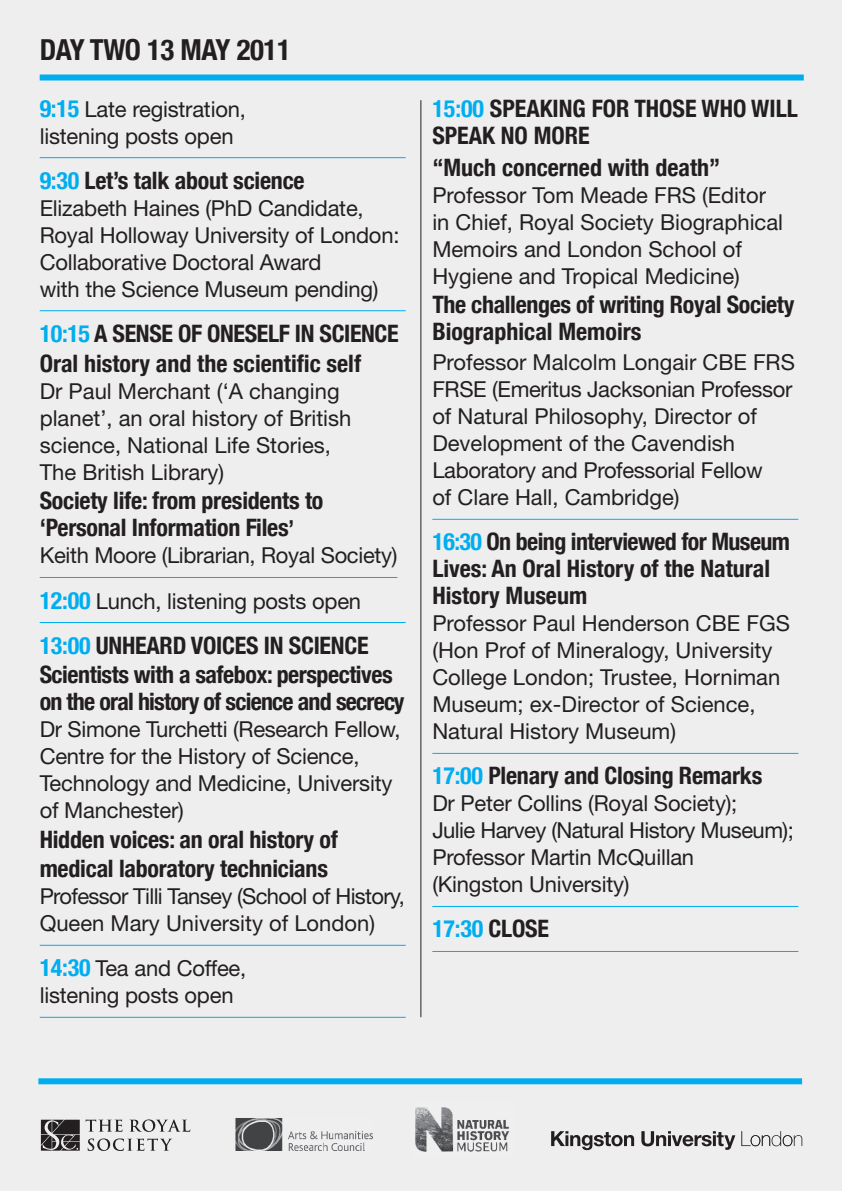
<style>
.page{position:relative;width:842px;height:1191px;background:#eeeeef}
.page>*{position:absolute;margin:0;border:0;box-sizing:border-box;transform-origin:0 0}
.t1{font:700 condensed 29px "Helvetica Neue";letter-spacing:-.015em;color:#231f20}
.t2{font:700 condensed 24px/27px "Helvetica Neue";letter-spacing:-.01em;color:#231f20}
.t3{font:700 condensed 24px "Helvetica Neue";letter-spacing:-.035em;color:#231f20}
.t4{font:700 condensed 24px "Helvetica Neue";letter-spacing:-.01em;color:#00aeef}
.t5{font:22px/27px "Helvetica Neue";letter-spacing:-.01em;color:#231f20}
.t6{font:22px/27px "Helvetica Neue";letter-spacing:-.03em;color:#231f20}
.s1{font-weight:700;font-stretch:condensed;font-size:24px;color:#00aeef}
.s2{color:#00aeef}
.s3{font-size:22px}
.s4{color:#231f20}
</style>
<div class="page">
<div style="left:40px;top:74px;width:764px;height:6px;background:#00aeef"></div>
<hr style="left:40px;top:157px;width:366px;height:1px;background:#00aeef">
<hr style="left:40px;top:310px;width:366px;height:1px;background:#00aeef">
<hr style="left:40px;top:577px;width:357px;height:1px;background:#00aeef">
<hr style="left:40px;top:622px;width:366px;height:1px;background:#00aeef">
<hr style="left:40px;top:944px;width:366px;height:1px;background:#00aeef">
<hr style="left:40px;top:1016px;width:366px;height:1px;background:#00aeef">
<hr style="left:432px;top:519px;width:366px;height:1px;background:#00aeef">
<hr style="left:432px;top:753px;width:366px;height:1px;background:#00aeef">
<hr style="left:432px;top:906px;width:366px;height:1px;background:#00aeef">
<hr style="left:432px;top:951px;width:366px;height:1px;background:#00aeef">
<svg style="left:551px;top:1131px;width:83px;height:19px"></svg>
<svg style="left:641px;top:1131px;width:94px;height:18px"></svg>
<svg style="left:741px;top:1131px;width:61px;height:15px"></svg>
<svg style="left:41px;top:1119px;width:149px;height:32px"></svg>
<img style="left:415px;top:1107px;width:95px;height:45px">
<img style="left:236px;top:1118px;width:137px;height:32px">
<div style="left:38px;top:1078px;width:764px;height:6px;background:#00aeef"></div>
<hr style="left:420px;top:100px;width:1px;height:917px;background:#231f20">
<h1 class="t1" style="left:40px;top:32px;width:253px">DAY TWO 13 MAY 2011</h1>
<p class="t5" style="left:40px;top:95px;width:208px"><span class="s1">9:15</span> Late registration, listening posts open</p>
<p class="t2" style="left:40px;top:166px;width:266px"><span class="s2">9:30</span> Let’s talk about science</p>
<p class="t5" style="left:40px;top:194px;width:361px">Elizabeth Haines (PhD Candidate, Royal Holloway University of London:<br>Collaborative Doctoral Award<br>with the Science Museum pending)</p>
<p class="t2" style="left:40px;top:318px;width:360px;line-height:29.8px"><span class="s2">10:15</span> A SENSE OF ONESELF IN SCIENCE<br>Oral history and the scientific self</p>
<p class="t5" style="left:40px;top:377px;width:313px">Dr Paul Merchant (‘A changing planet’, an oral history of British science, National Life Stories,<br>The British Library)</p>
<p class="t2" style="left:40px;top:487px;width:285px">Society life: from presidents to ‘Personal Information Files<span class="s3">’</span></p>
<p class="t5" style="left:40px;top:533px;width:359px;line-height:45px">Keith Moore (Librarian, Royal Society)<br><span class="s1">12:00</span> Lunch, listening posts open</p>
<p class="t2" style="left:40px;top:630px;width:354px;line-height:29.8px"><span class="s2">13:00</span> UNHEARD VOICES IN SCIENCE<br>Scientists with a safebox: perspectives</p>
<p class="t3" style="left:40px;top:687px;width:366px">on the oral history of science and secrecy</p>
<p class="t5" style="left:40px;top:715px;width:362px">Dr Simone Turchetti (Research Fellow,<br>Centre for the History of Science,<br>Technology and Medicine, University of Manchester)</p>
<p class="t2" style="left:40px;top:825px;width:300px;line-height:29px">Hidden voices: an oral history of medical laboratory technicians</p>
<p class="t6" style="left:40px;top:882px;width:367px">Professor Tilli Tansey (School of History,<br>Queen Mary University of London)</p>
<p class="t5" style="left:40px;top:954px;width:208px"><span class="s1">14:30</span> Tea and Coffee, listening posts open</p>
<p class="t2" style="left:432px;top:94px;width:367px"><span class="s2">15:00</span> SPEAKING FOR THOSE WHO WILL<br>SPEAK NO MORE</p>
<p class="t2" style="left:432px;top:153px;width:289px">“Much concerned with death”</p>
<p class="t5" style="left:432px;top:181px;width:352px">Professor Tom Meade FRS (Editor in Chief, Royal Society Biographical<br>Memoirs and London School of<br>Hygiene and Tropical Medicine)</p>
<p class="t2" style="left:432px;top:291px;width:363px">The challenges of writing Royal Society<br>Biographical Memoirs</p>
<p class="t5" style="left:432px;top:348px;width:364px">Professor Malcolm Longair CBE FRS FRSE (Emeritus Jacksonian Professor of Natural Philosophy, Director of Development of the Cavendish Laboratory and Professorial Fellow<br>of Clare Hall, Cambridge)</p>
<p class="t2" style="left:432px;top:528px;width:359px"><span class="s2">16:30</span> On being interviewed for Museum<br>Lives: An Oral History of the Natural<br>History Museum</p>
<p class="t5" style="left:432px;top:609px;width:359px">Professor Paul Henderson CBE FGS (Hon Prof of Mineralogy, University<br>College London; Trustee, Horniman<br>Museum; ex-Director of Science,<br>Natural History Museum)</p>
<p class="t2" style="left:432px;top:762px;width:331px"><span class="s2">17:00</span> Plenary and Closing Remarks</p>
<p class="t5" style="left:432px;top:789px;width:363px">Dr Peter Collins (Royal Society);<br>Julie Harvey (Natural History Museum);<br>Professor Martin McQuillan<br>(Kingston University)</p>
<p class="t4" style="left:432px;top:914px;width:118px">17:30 <span class="s4">CLOSE</span></p>
</div>
